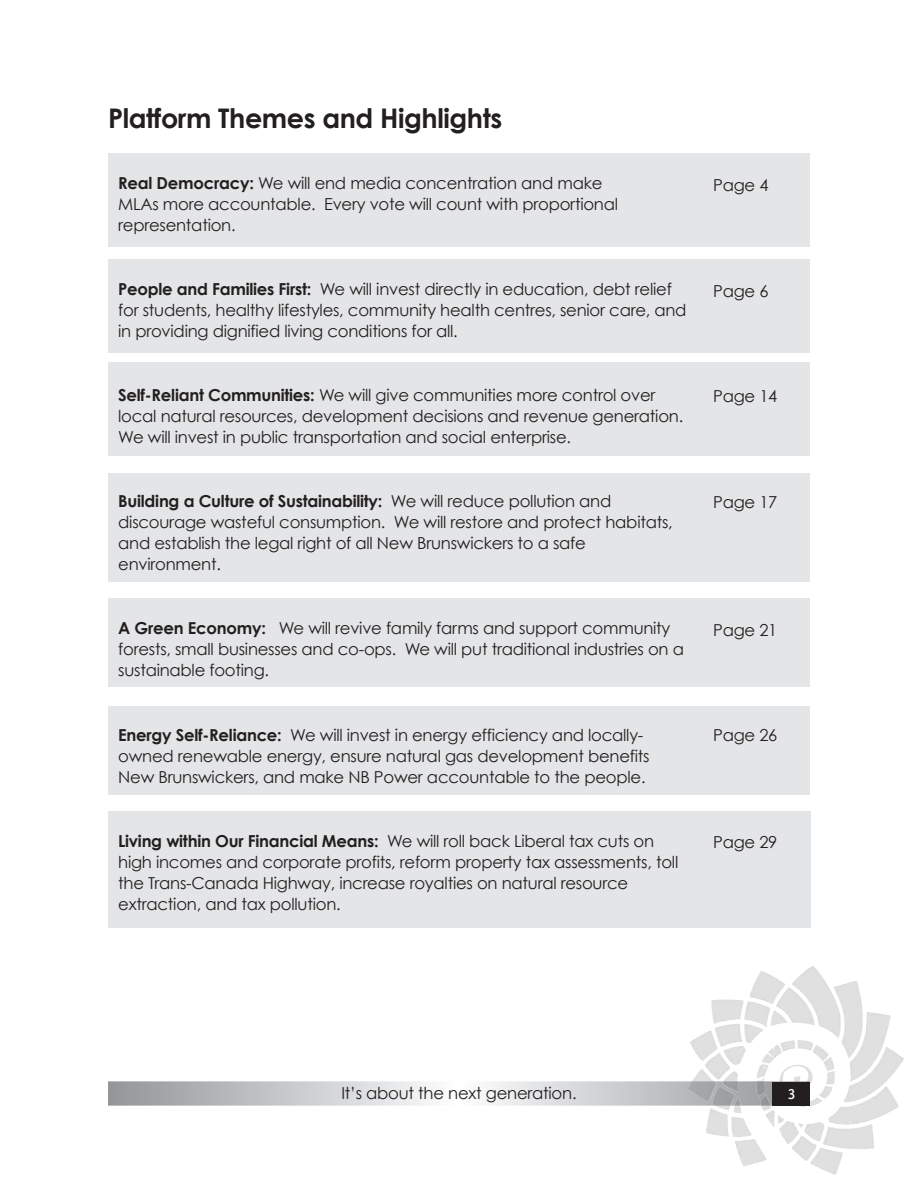
<style>
.page{position:relative;width:918px;height:1188px;background:#fff}
.page>*{position:absolute;margin:0;border:0;box-sizing:border-box;transform-origin:0 0}
.t1{font:700 27px "Century Gothic";letter-spacing:-.015em;color:#231f20}
.t2{font:16.5px/21px "Century Gothic";letter-spacing:-.015em;color:#231f20}
.t3{font:500 15px "Officina Ser ITC";color:#fff}
.s1{font-weight:700}
</style>
<div class="page">
<div style="left:108px;top:811px;width:702px;height:117px;background:#e4e5e7"></div>
<div style="left:108px;top:706px;width:702px;height:89px;background:#e4e5e7"></div>
<div style="left:108px;top:598px;width:702px;height:89px;background:#e4e5e7"></div>
<div style="left:108px;top:154px;width:702px;height:93px;background:#e4e5e7"></div>
<div style="left:108px;top:259px;width:702px;height:93px;background:#e4e5e7"></div>
<div style="left:108px;top:363px;width:702px;height:93px;background:#e4e5e7"></div>
<div style="left:108px;top:473px;width:702px;height:108px;background:#e4e5e7"></div>
<img style="left:711px;top:966px;width:152px;height:92px">
<img style="left:688px;top:1081px;width:122px;height:25px">
<div style="left:773px;top:1082px;width:37px;height:24px;background:#231f20"></div>
<h1 class="t1" style="left:108px;top:101px;width:396px">Platform Themes and Highlights</h1>
<p class="t2" style="left:118px;top:172px;width:501px"><span class="s1">Real Democracy:</span> We will end media concentration and make<br>MLAs more accountable. Every vote will count with proportional representation.</p>
<p class="t2" style="left:118px;top:278px;width:570px"><span class="s1">People and Families First:</span> We will invest directly in education, debt relief for students, healthy lifestyles, community health centres, senior care, and in providing dignified living conditions for all.</p>
<p class="t2" style="left:118px;top:384px;width:567px"><span class="s1">Self-Reliant Communities:</span> We will give communities more control over local natural resources, development decisions and revenue generation.<br>We will invest in public transportation and social enterprise.</p>
<p class="t2" style="left:118px;top:490px;width:556px"><span class="s1">Building a Culture of Sustainability:</span> We will reduce pollution and discourage wasteful consumption. We will restore and protect habitats, and establish the legal right of all New Brunswickers to a safe environment.</p>
<p class="t2" style="left:118px;top:617px;width:567px"><span class="s1">A Green Economy:</span> We will revive family farms and support community forests, small businesses and co-ops. We will put traditional industries on a sustainable footing.</p>
<p class="t2" style="left:118px;top:724px;width:533px"><span class="s1">Energy Self-Reliance:</span> We will invest in energy efficiency and locally&shy;owned renewable energy, ensure natural gas development benefits<br>New Brunswickers, and make NB Power accountable to the people.</p>
<p class="t2" style="left:118px;top:830px;width:562px"><span class="s1">Living within Our Financial Means:</span> We will roll back Liberal tax cuts on high incomes and corporate profits, reform property tax assessments, toll the Trans-Canada Highway, increase royalties on natural resource extraction, and tax pollution.</p>
<p class="t2" style="left:713px;top:174px;width:57px">Page 4</p>
<p class="t2" style="left:713px;top:280px;width:57px">Page 6</p>
<p class="t2" style="left:713px;top:385px;width:66px">Page 14</p>
<p class="t2" style="left:713px;top:491px;width:66px">Page 17</p>
<p class="t2" style="left:713px;top:619px;width:66px">Page 21</p>
<p class="t2" style="left:713px;top:724px;width:66px">Page 26</p>
<p class="t2" style="left:713px;top:831px;width:66px">Page 29</p>
<p class="t2" style="left:341px;top:1082px;width:237px">It’s about the next generation.</p>
<p class="t3" style="left:788px;top:1088px;width:9px">3</p>
</div>
